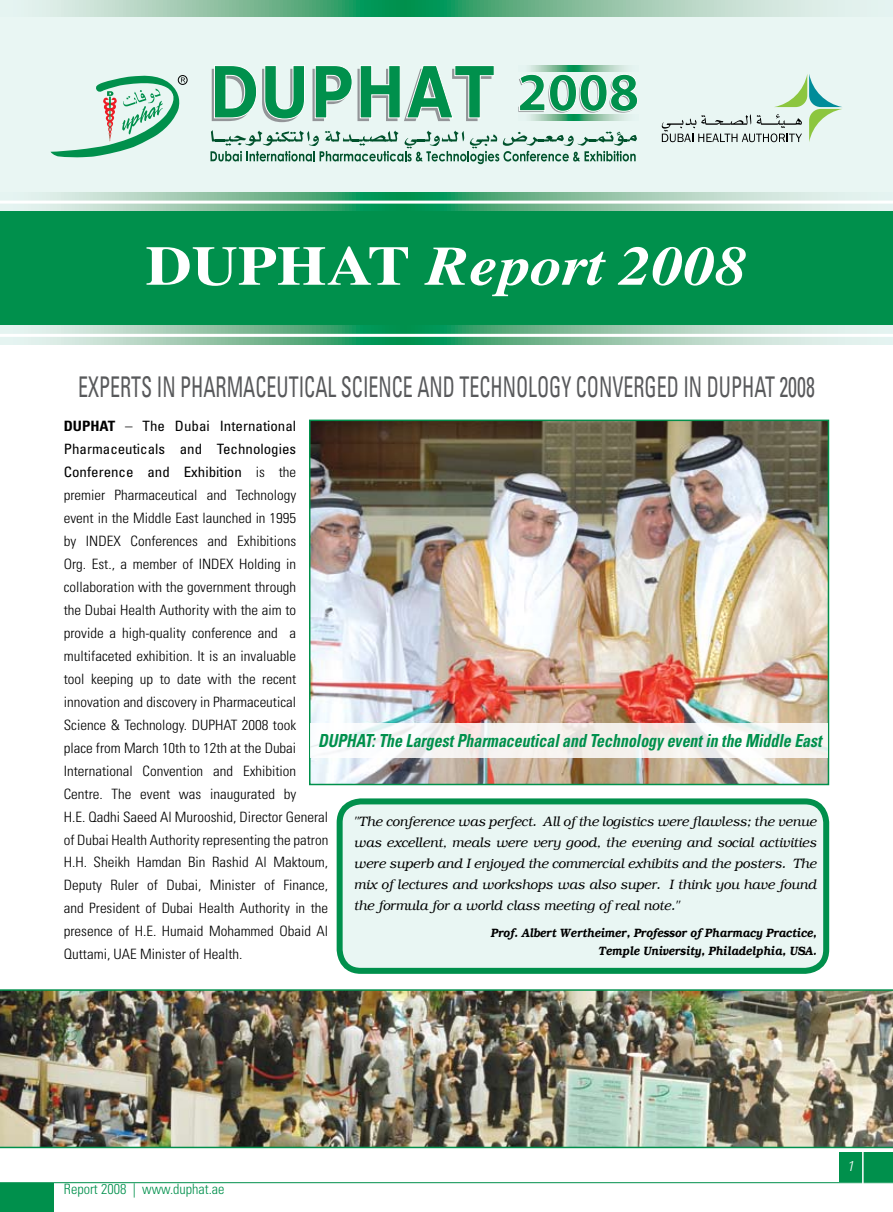
<style>
.page{position:relative;width:893px;height:1212px;background:#fff}
.page>*{position:absolute;margin:0;border:0;box-sizing:border-box;transform-origin:0 0}
.t1{font:italic 700 55.5px "Times";color:#fff;scale:1.15 1}
.t2{font:condensed 28.5px "Univers";color:#58595b;scale:.7 1}
.t3{font:italic 700 condensed 18px "Univers";color:#00904c;scale:.88 1}
.t4{font:300 condensed 14.25px/23px "Univers";color:#000;scale:1.05 1}
.t5{font:300 condensed 14.25px "Univers";color:#00904c}
.t6{font:italic 300 14.25px "Univers";color:#fff}
.t7{font:italic 300 13.5px/21px "Bookman";color:#000;text-align:justify}
.t8{font:italic 600 12px/18px "Bookman";color:#000;text-align:right;scale:.9 1}
.s1{font-style:normal}
.s2{font-weight:700}
.s3{font-weight:400}
</style>
<div class="page">
<div style="left:839px;top:1152px;width:54px;height:30px;background:#00904c"></div>
<div style="left:0;top:1183px;width:54px;height:29px;background:#00904c"></div>
<hr style="left:0;top:1182px;width:893px;height:1px;background:#00904c">
<hr style="left:862px;top:1151px;width:2px;height:33px;background:#fff">
<svg style="left:0;top:0;width:893px;height:17px;background:#8fc7aa"></svg>
<div style="left:340px;top:801px;width:486px;height:170px;background:#e9f6f3;border-radius:21px"></div>
<div style="left:337px;top:798px;width:492px;height:176px;border:6px solid #00904c;border-radius:21px"></div>
<div style="left:0;top:210px;width:893px;height:118px;background:#00904c"></div>
<div style="left:0;top:17px;width:893px;height:178px;background:#e9f6f3"></div>
<svg style="left:0;top:192px;width:893px;height:19px;background:#92c8ac"></svg>
<hr style="left:0;top:201px;width:893px;height:3px;background:#fff">
<svg style="left:0;top:326px;width:893px;height:18px;background:#90c7ab"></svg>
<hr style="left:0;top:334px;width:893px;height:3px;background:#fff">
<img style="left:0;top:989px;width:893px;height:159px">
<img style="left:312px;top:423px;width:514px;height:359px">
<div style="left:309px;top:420px;width:520px;height:365px;border:2px solid #00904c"></div>
<svg style="left:310px;top:723px;width:518px;height:35px;fill:#f6f3f0"></svg>
<div style="left:178px;top:75px;width:10px;height:10px;border:1px solid #000;border-radius:50%"></div>
<svg style="left:50px;top:75px;width:135px;height:82px"></svg>
<svg style="left:529px;top:115px;width:98px;height:6px"></svg>
<svg style="left:529px;top:66px;width:98px;height:6px"></svg>
<svg style="left:212px;top:65px;width:93px;height:57px"></svg>
<svg style="left:312px;top:65px;width:182px;height:56px"></svg>
<svg style="left:518px;top:74px;width:120px;height:39px"></svg>
<svg style="left:210px;top:130px;width:427px;height:34px"></svg>
<svg style="left:662px;top:74px;width:180px;height:68px"></svg>
<h1 class="t1" style="left:146px;top:214px;width:525px"><span class="s1">DUPHAT</span> Report 2008</h1>
<h2 class="t2" style="left:78px;top:369px;width:1054px">EXPERTS IN PHARMACEUTICAL SCIENCE AND TECHNOLOGY CONVERGED IN DUPHAT 2008</h2>
<p class="t4" style="left:64px;top:415px;width:253px"><span class="s2">DUPHAT</span> – <span class="s3">The Dubai International Pharmaceuticals and Technologies Conference and Exhibition</span> is the premier Pharmaceutical and Technology event in the Middle East launched in 1995<br>by INDEX Conferences and Exhibitions<br>Org. Est., a member of INDEX Holding in collaboration with the government through<br>the Dubai Health Authority with the aim to provide a high-quality conference and a multifaceted exhibition. It is an invaluable<br>tool keeping up to date with the recent innovation and discovery in Pharmaceutical Science &amp; Technology. DUPHAT 2008 took place from March 10th to 12th at the Dubai International Convention and Exhibition Centre. The event was inaugurated by<br>H.E. Qadhi Saeed Al Murooshid, Director General of Dubai Health Authority representing the patron H.H. Sheikh Hamdan Bin Rashid Al Maktoum, Deputy Ruler of Dubai, Minister of Finance, and President of Dubai Health Authority in the presence of H.E. Humaid Mohammed Obaid Al Quttami, UAE Minister of Health.</p>
<p class="t3" style="left:318px;top:729px;width:574px">DUPHAT: The Largest Pharmaceutical and Technology event in the Middle East</p>
<p class="t7" style="left:354px;top:811px;width:464px">"The conference was perfect. All of the logistics were flawless; the venue was excellent, meals were very good, the evening and social activities were superb and I enjoyed the commercial exhibits and the posters. The mix of lectures and workshops was also super. I think you have found the formula for a world class meeting of real note."</p>
<p class="t8" style="left:491px;top:924px;width:363px">Prof. Albert Wertheimer, Professor of Pharmacy Practice,<br>Temple University, Philadelphia, USA.</p>
<p class="t5" style="left:64px;top:1180px;width:162px">Report 2008 | www.duphat.ae</p>
<p class="t6" style="left:847px;top:1158px;width:9px">1</p>
</div>
